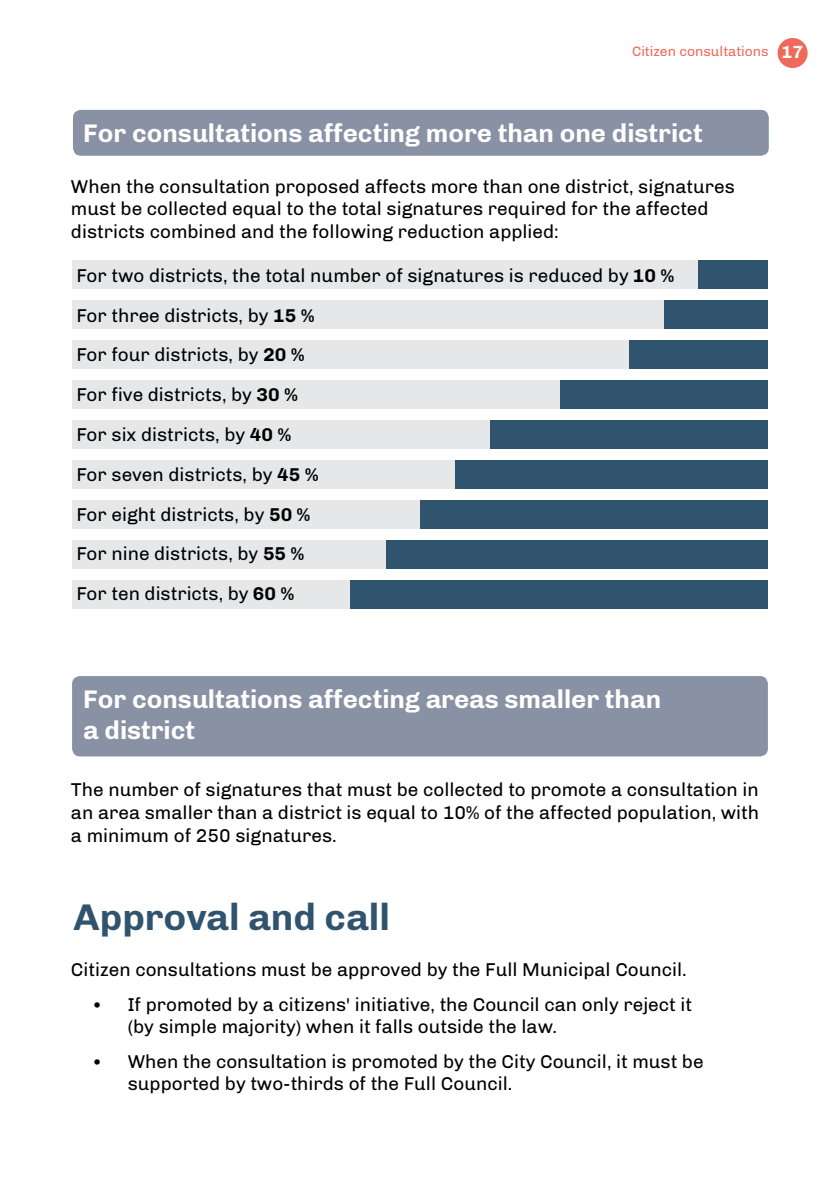
<style>
.page{position:relative;width:840px;height:1191px;background:#fff}
.page>*{position:absolute;margin:0;border:0;box-sizing:border-box;transform-origin:0 0}
.t1{font:700 38px "Chivo";color:#30536e}
.t2{font:700 26px/31.2px "Chivo";color:#fff}
.t3{font:19px/39.8px "Chivo";color:#000}
.t4{font:14px "Chivo";color:#ef6a5a}
.s1{font-weight:700;font-size:18px;color:#fff}
.s2{font-weight:700}
.s3{font-size:18px}
</style>
<div class="page">
<div style="left:777px;top:38px;width:30px;height:30px;background:#ef6a5a;border-radius:50%"></div>
<div style="left:73px;top:110px;width:695px;height:46px;background:#8992a5;border-radius:8px"></div>
<div style="left:72px;top:676px;width:695px;height:80px;background:#8992a5;border-radius:8px"></div>
<div style="left:663px;top:300px;width:104px;height:29px;background:#30536e"></div>
<div style="left:602px;top:340px;width:165px;height:29px;background:#30536e"></div>
<div style="left:559px;top:380px;width:208px;height:29px;background:#30536e"></div>
<div style="left:489px;top:420px;width:278px;height:29px;background:#30536e"></div>
<div style="left:454px;top:460px;width:313px;height:28px;background:#30536e"></div>
<div style="left:420px;top:500px;width:347px;height:28px;background:#30536e"></div>
<div style="left:385px;top:540px;width:382px;height:28px;background:#30536e"></div>
<div style="left:72px;top:260px;width:645px;height:29px;background:#e6e7e8"></div>
<div style="left:72px;top:300px;width:591px;height:29px;background:#e6e7e8"></div>
<div style="left:72px;top:340px;width:556px;height:29px;background:#e6e7e8"></div>
<div style="left:72px;top:380px;width:487px;height:29px;background:#e6e7e8"></div>
<div style="left:72px;top:420px;width:417px;height:29px;background:#e6e7e8"></div>
<div style="left:72px;top:460px;width:382px;height:28px;background:#e6e7e8"></div>
<div style="left:72px;top:500px;width:348px;height:28px;background:#e6e7e8"></div>
<div style="left:72px;top:540px;width:313px;height:28px;background:#e6e7e8"></div>
<div style="left:72px;top:580px;width:308px;height:28px;background:#e6e7e8"></div>
<div style="left:698px;top:260px;width:69px;height:29px;background:#30536e"></div>
<div style="left:350px;top:580px;width:417px;height:28px;background:#30536e"></div>
<p class="t4" style="left:631px;top:43px;width:173px">Citizen consultations <span class="s1">17</span></p>
<h2 class="t2" style="left:83px;top:117px;width:620px">For consultations affecting more than one district</h2>
<p class="t3" style="left:71px;top:175px;width:665px;line-height:22.8px">When the consultation proposed affects more than one district, signatures must be collected equal to the total signatures required for the affected districts combined and the following reduction applied:</p>
<p class="t3" style="left:76px;top:255px;width:599px">For two districts, the total number of signatures is reduced by <span class="s2">10 %<br></span>For three districts, by <span class="s2">15 %<br></span>For four districts, by <span class="s2">20 %<br></span>For five districts, by <span class="s2">30 %<br></span>For six districts, by <span class="s2">40 %<br></span>For seven districts, by <span class="s2">45 %<br></span>For eight districts, by <span class="s2">50 %<br></span>For nine districts, by <span class="s2">55 %<br></span>For ten districts, by <span class="s2">60 %</span></p>
<h2 class="t2" style="left:83px;top:683px;width:579px">For consultations affecting areas smaller than a district</h2>
<p class="t3" style="left:71px;top:778px;width:689px;line-height:22.8px;text-align:justify">The number of signatures that must be collected to promote a consultation in an area smaller than a district is equal to 10% of the affected population, with a minimum of 250 signatures.</p>
<h1 class="t1" style="left:74px;top:894px;width:318px">Approval and call</h1>
<p class="t3" style="left:71px;top:950px;width:617px">Citizen consultations must be approved by the Full Municipal Council.</p>
<p class="t3" style="left:128px;top:992px;width:565px;line-height:22.8px;text-indent:-36px"><span class="s3">•</span> If promoted by a citizens' initiative, the Council can only reject it (by simple majority) when it falls outside the law.</p>
<p class="t3" style="left:128px;top:1049px;width:577px;line-height:22.8px;text-indent:-36px"><span class="s3">•</span> When the consultation is promoted by the City Council, it must be supported by two-thirds of the Full Council.</p>
</div>
